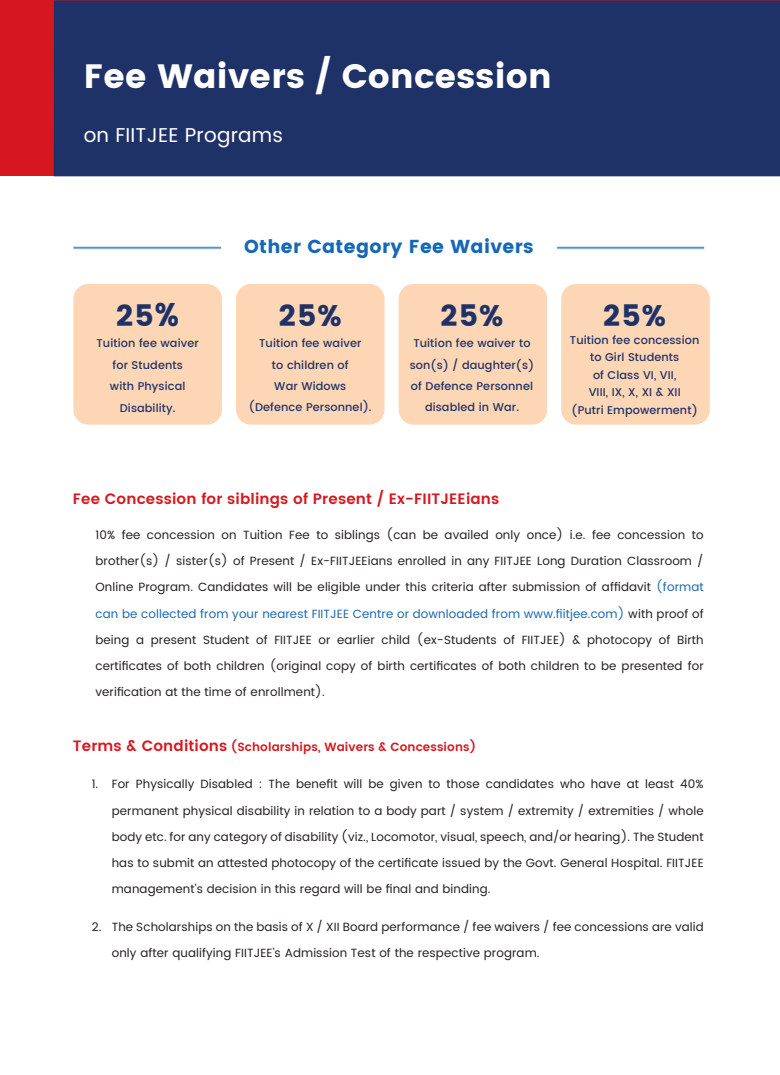
<style>
.page{position:relative;width:780px;height:1075px;background:#fff}
.page>*{position:absolute;margin:0;border:0;box-sizing:border-box;transform-origin:0 0}
.t1{font:33.75px "Poppins";letter-spacing:.01em;color:#fff}
.t2{font:29.75px "Poppins";letter-spacing:.04em;color:#1f3267}
.t3{font:20px "Poppins";letter-spacing:.01em;color:#fff}
.t4{font:18.75px "Poppins";letter-spacing:.02em;color:#1768b4}
.t5{font:600 15px "Poppins";letter-spacing:.01em;color:#d7171f}
.t6{font:11.88px "Poppins";letter-spacing:.01em;color:#231f20}
.t7{font:11.88px "Poppins";letter-spacing:.01em;color:#1768b4}
.t8{font:600 11.88px "Poppins";letter-spacing:.01em;color:#d7171f}
.t9{font:500 11.25px/21.2px "Poppins";letter-spacing:.01em;color:#1f3267;text-align:center}
.s1{font-size:32.62px}
.s2{color:#1768b4}
.s3{color:#231f20}
.s4{font-size:15px}
</style>
<div class="page">
<div style="left:0;top:0;width:779px;height:176px;background:#d7171f"></div>
<div style="left:54px;top:0;width:725px;height:176px;background:#1f3267"></div>
<hr style="left:73px;top:247px;width:630px;height:2px;background:#1768b4">
<div style="left:73px;top:284px;width:149px;height:140px;background:#fdd6b6;border-radius:15px"></div>
<div style="left:236px;top:284px;width:148px;height:140px;background:#fdd6b6;border-radius:15px"></div>
<div style="left:398px;top:284px;width:149px;height:140px;background:#fdd6b6;border-radius:15px"></div>
<div style="left:561px;top:284px;width:148px;height:140px;background:#fdd6b6;border-radius:15px"></div>
<div style="left:221px;top:232px;width:335px;height:27px;background:#fff"></div>
<h1 class="t1" style="left:84px;top:57px;width:469px">Fee Waivers / Concession</h1>
<h3 class="t3" style="left:84px;top:121px;width:201px">on FIITJEE Programs</h3>
<h2 class="t2" style="left:116px;top:298px;width:64px">25<span class="s1">%</span></h2>
<p class="t9" style="left:96px;top:333px;width:104px">Tuition fee waiver for Students<br>with Physical<br>Disability.</p>
<h3 class="t4" style="left:244px;top:235px;width:291px">Other Category Fee Waivers</h3>
<h2 class="t2" style="left:279px;top:298px;width:64px">25%</h2>
<p class="t9" style="left:249px;top:333px;width:124px">Tuition fee waiver<br>to children of<br>War Widows (Defence Personnel).</p>
<h2 class="t2" style="left:440px;top:298px;width:64px">25%</h2>
<p class="t9" style="left:409px;top:333px;width:126px">Tuition fee waiver to son(s) / daughter(s) of Defence Personnel disabled in War.</p>
<h2 class="t2" style="left:602px;top:298px;width:64px">25%</h2>
<p class="t9" style="left:569px;top:331px;width:131px;line-height:17.5px">Tuition fee concession to Girl Students<br>of Class VI, VII,<br>VIII, IX, X, XI &amp; XII<br>(Putri Empowerment)</p>
<p class="t5" style="left:73px;top:487px;width:427px">Fee Concession for siblings of Present / Ex-FIITJEEians</p>
<p class="t6" style="left:95px;top:526px;width:609px">10% fee concession on Tuition Fee to siblings (can be availed only once) i.e. fee concession to</p>
<p class="t6" style="left:95px;top:552px;width:609px">brother(s) / sister(s) of Present / Ex-FIITJEEians enrolled in any FIITJEE Long Duration Classroom /</p>
<p class="t6" style="left:95px;top:578px;width:609px">Online Program. Candidates will be eligible under this criteria after submission of affidavit <span class="s2">(format</span></p>
<p class="t7" style="left:95px;top:604px;width:609px">can be collected from your nearest FIITJEE Centre or downloaded from www.fiitjee.com) <span class="s3">with proof of</span></p>
<p class="t6" style="left:95px;top:631px;width:609px">being a present Student of FIITJEE or earlier child (ex-Students of FIITJEE) &amp; photocopy of Birth</p>
<p class="t6" style="left:95px;top:657px;width:609px">certificates of both children (original copy of birth certificates of both children to be presented for</p>
<p class="t6" style="left:95px;top:683px;width:230px">verification at the time of enrollment).</p>
<p class="t8" style="left:73px;top:737px;width:404px"><span class="s4">Terms &amp; Conditions</span> (Scholarships, Waivers &amp; Concessions)</p>
<p class="t6" style="left:92px;top:775px;width:613px">1. For Physically Disabled : The benefit will be given to those candidates who have at least 40%</p>
<p class="t6" style="left:112px;top:801px;width:593px">permanent physical disability in relation to a body part / system / extremity / extremities / whole</p>
<p class="t6" style="left:112px;top:828px;width:593px">body etc. for any category of disability (viz., Locomotor, visual, speech, and/or hearing). The Student</p>
<p class="t6" style="left:112px;top:854px;width:593px">has to submit an attested photocopy of the certificate issued by the Govt. General Hospital. FIITJEE</p>
<p class="t6" style="left:112px;top:880px;width:380px">management’s decision in this regard will be final and binding.</p>
<p class="t6" style="left:92px;top:918px;width:613px">2. The Scholarships on the basis of X / XII Board performance / fee waivers / fee concessions are valid</p>
<p class="t6" style="left:112px;top:944px;width:429px">only after qualifying FIITJEE’s Admission Test of the respective program.</p>
</div>
